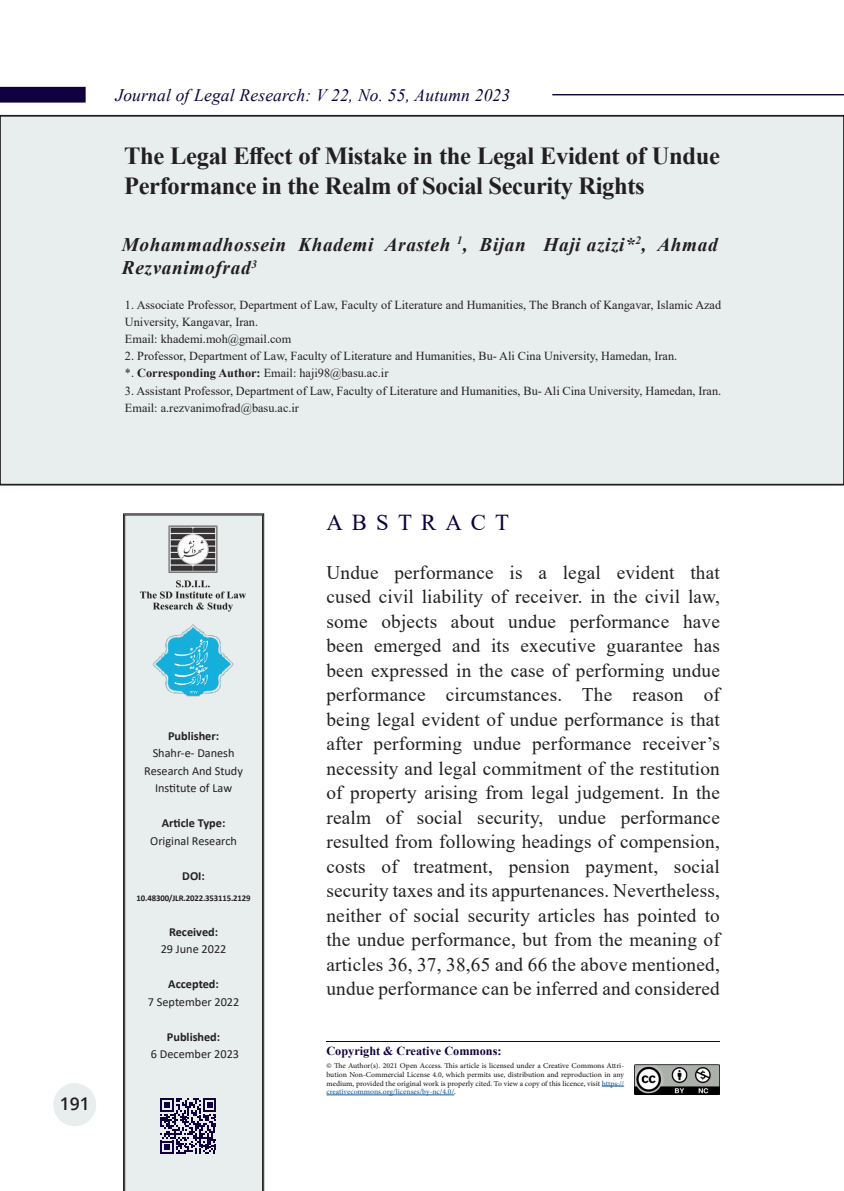
<style>
.page{position:relative;width:844px;height:1191px;background:#fff}
.page>*{position:absolute;margin:0;border:0;box-sizing:border-box;transform-origin:0 0}
.English_Title{font:700 24.5px/29.8px "Times New Roman";letter-spacing:-.015em;color:#231f20}
.Abstract_title{font:22.75px "Times New Roman";letter-spacing:.4em;color:#10003e}
.Abstract_Text{font:19.25px/24.5px "Times New Roman";letter-spacing:.01em;color:#231f20;text-align:justify}
.Authors_Name{font:italic 700 19.25px/23.1px "Times New Roman";letter-spacing:.03em;color:#231f20}
.t1{font:italic 17.5px "Times New Roman";letter-spacing:.01em;color:#10003e}
.t2{font:600 17.5px "Open Sans";color:#231f20}
.Affiliation{font:12.25px/17.2px "Times New Roman";color:#231f20}
.publish{font:12.25px "Calibri";color:#231f20}
.publishB{font:700 12.25px "Calibri";color:#231f20}
.copyr{font:700 12.25px "Times New Roman";color:#10003e}
.copyright{font:10.5px/8.8px "Adobe Arabic";color:#231f20;text-align:justify}
.متن_انگلیسی__اعداد{font:700 8.75px "Calibri";letter-spacing:-.015em;color:#231f20}
.s1{font-weight:700}
.s2{color:#175d9e}
</style>
<div class="page">
<div style="left:53px;top:1083px;width:43px;height:43px;background:#e8eded;border-radius:50%"></div>
<div style="left:0;top:87px;width:86px;height:16px;background:#10003e"></div>
<hr style="left:552px;top:94px;width:291px;height:1px;background:#10003e">
<div style="left:0;top:116px;width:843px;height:368px;background:#e8eded"></div>
<div style="left:0;top:115px;width:843px;height:370px;border:2px solid #231f20"></div>
<div style="left:124px;top:515px;width:139px;height:676px;background:#e8eded"></div>
<svg style="left:601px;top:1085px;width:23px;height:1px"></svg>
<hr style="left:326px;top:1094px;width:128px;height:1px;background:#175d9e">
<hr style="left:326px;top:1041px;width:393px;height:1px;background:#10003e">
<img style="left:634px;top:1064px;width:85px;height:30px">
<img style="left:138px;top:514px;width:110px;height:108px">
<img style="left:146px;top:622px;width:92px;height:80px">
<svg style="left:160px;top:1098px;width:56px;height:56px;background:#756f90"></svg>
<p class="t1" style="left:115px;top:83px;width:396px">Journal of Legal Research: V 22, No. 55, Autumn 2023</p>
<p class="English_Title" style="left:124px;top:140px;width:597px">The Legal Effect of Mistake in the Legal Evident of Undue<br>Performance in the Realm of Social Security Rights</p>
<p class="Authors_Name" style="left:122px;top:232px;width:597px">Mohammadhossein Khademi Arasteh <sup>1</sup>, Bijan Haji azizi*<sup>2</sup>, Ahmad<br>Rezvanimofrad<sup>3</sup></p>
<p class="Affiliation" style="left:125px;top:296px;width:597px">1. Associate Professor, Department of Law, Faculty of Literature and Humanities, The Branch of Kangavar, Islamic Azad<br>University, Kangavar, Iran.</p>
<p class="Affiliation" style="left:125px;top:330px;width:168px">Email: khademi.moh@gmail.com</p>
<p class="Affiliation" style="left:125px;top:347px;width:553px">2. Professor, Department of Law, Faculty of Literature and Humanities, Bu- Ali Cina University, Hamedan, Iran.</p>
<p class="Affiliation" style="left:125px;top:364px;width:265px">*. <span class="s1">Corresponding Author:</span> Email: haji98@basu.ac.ir</p>
<p class="Affiliation" style="left:125px;top:381px;width:597px">3. Assistant Professor, Department of Law, Faculty of Literature and Humanities, Bu- Ali Cina University, Hamedan, Iran.</p>
<p class="Affiliation" style="left:125px;top:398px;width:175px">Email: a.rezvanimofrad@basu.ac.ir</p>
<p class="t2" style="left:60px;top:1092px;width:31px">191</p>
<p class="publishB" style="left:168px;top:727px;width:53px">Publisher:</p>
<p class="publish" style="left:153px;top:744px;width:83px">Shahr-e- Danesh</p>
<p class="publish" style="left:144px;top:762px;width:100px">Research And Study</p>
<p class="publish" style="left:155px;top:779px;width:79px">Institute of Law</p>
<p class="publishB" style="left:162px;top:814px;width:65px">Article Type:</p>
<p class="publish" style="left:150px;top:832px;width:88px">Original Research</p>
<p class="publishB" style="left:182px;top:867px;width:24px">DOI:</p>
<p class="متن_انگلیسی__اعداد" style="left:137px;top:891px;width:115px">10.48300/JLR.2022.353115.2129</p>
<p class="publishB" style="left:169px;top:923px;width:50px">Received:</p>
<p class="publish" style="left:161px;top:940px;width:67px">29 June 2022</p>
<p class="publishB" style="left:168px;top:975px;width:52px">Accepted:</p>
<p class="publish" style="left:148px;top:993px;width:93px">7 September 2022</p>
<p class="publishB" style="left:167px;top:1028px;width:55px">Published:</p>
<p class="publish" style="left:151px;top:1045px;width:90px">6 December 2023</p>
<p class="Abstract_title" style="left:326px;top:506px;width:184px">ABSTRACT</p>
<p class="Abstract_Text" style="left:326px;top:559px;width:395px">Undue performance is a legal evident that cused civil liability of receiver. in the civil law, some objects about undue performance have been emerged and its executive guarantee has been expressed in the case of performing undue performance circumstances. The reason of being legal evident of undue performance is that after performing undue performance receiver’s necessity and legal commitment of the restitution of property arising from legal judgement. In the realm of social security, undue performance resulted from following headings of compension, costs of treatment, pension payment, social security taxes and its appurtenances. Nevertheless, neither of social security articles has pointed to the undue performance, but from the meaning of articles 36, 37, 38,65 and 66 the above mentioned, undue performance can be inferred and considered</p>
<p class="copyr" style="left:326px;top:1042px;width:176px">Copyright &amp; Creative Commons:</p>
<p class="copyright" style="left:326px;top:1060px;width:299px">© The Author(s). 2021 Open Access. This article is licensed under a Creative Commons Attri&shy;bution Non-Commercial License 4.0, which permits use, distribution and reproduction in any medium, provided the original work is properly cited. To view a copy of this licence, visit <span class="s2">https:// creativecommons.org/licenses/by-nc/4.0/</span>.</p>
</div>
